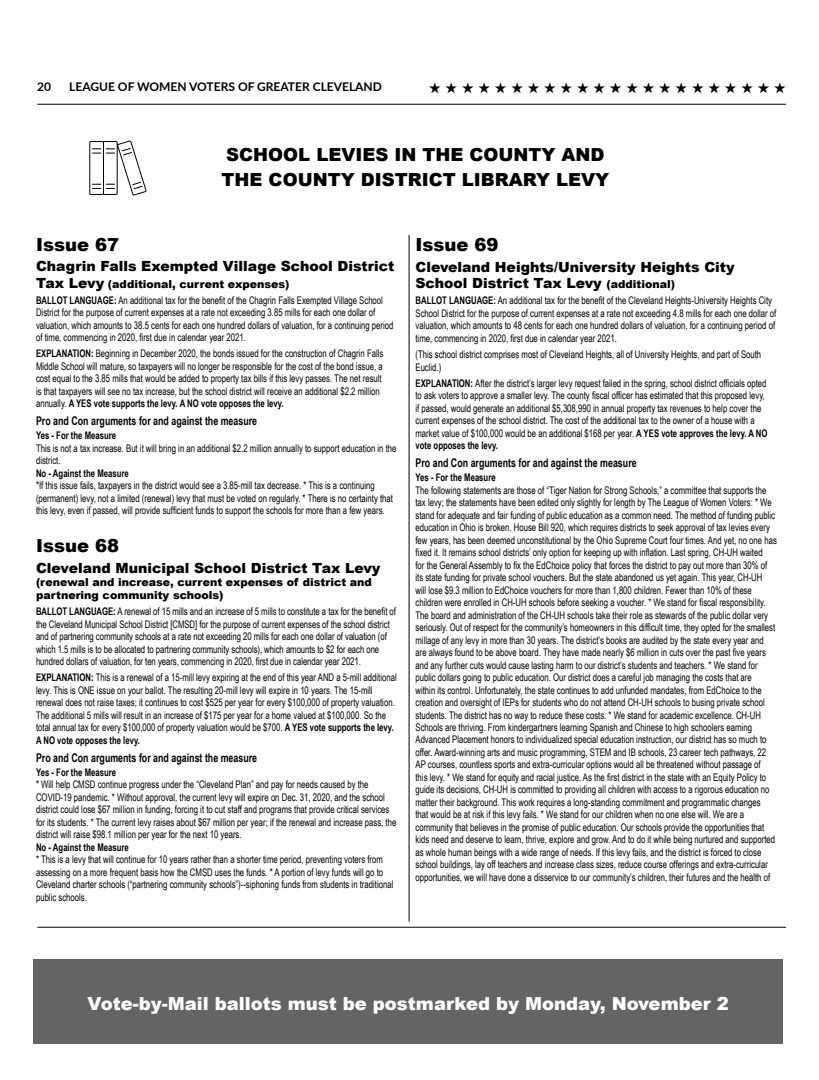
<style>
.page{position:relative;width:819px;height:1080px;background:#fff}
.page>*{position:absolute;margin:0;border:0;box-sizing:border-box;transform-origin:0 0}
.t1{font:900 18px/25.2px "Arial";color:#000}
.t2{font:900 18px "Arial";color:#fff}
.t3{font:15px "Zapf Dingbats ITC";color:#000}
.t4{font:900 14px/16.8px "Arial";color:#000}
.t5{font:700 12px "Arial Narrow";color:#000;scale:.9 1}
.t6{font:700 12px "Lato";color:#000}
.t7{font:900 11px/13.2px "Arial";color:#000}
.t8{font:10.5px/12.5px "Arial Narrow";color:#000;scale:.9 1}
.t9{font:700 10.5px "Arial Narrow";color:#000;scale:.9 1}
.s1{font-size:14px}
.s2{font-weight:700}
.s3{font-size:11px}
</style>
<div class="page">
<hr style="left:37px;top:104px;width:748px;height:1px;background:#000">
<hr style="left:37px;top:927px;width:748px;height:1px;background:#000">
<div style="left:33px;top:959px;width:749px;height:85px;background:#636466"></div>
<hr style="left:408px;top:235px;width:1px;height:687px;background:#000">
<svg style="left:89px;top:140px;width:57px;height:55px"></svg>
<p class="t6" style="left:37px;top:78px;width:15px">20</p>
<p class="t6" style="left:69px;top:78px;width:314px">LEAGUE OF WOMEN VOTERS OF GREATER CLEVELAND</p>
<h2 class="t3" style="left:428px;top:81px;width:358px">★ ★ ★ ★ ★ ★ ★ ★ ★ ★ ★ ★ ★ ★ ★ ★ ★ ★ ★ ★ ★ ★</h2>
<h1 class="t1" style="left:221px;top:141px;width:389px">SCHOOL LEVIES IN THE COUNTY AND<br>THE COUNTY DISTRICT LIBRARY LEVY</h1>
<h1 class="t1" style="left:36px;top:231px;width:85px">Issue 67</h1>
<h3 class="t4" style="left:36px;top:257px;width:359px">Chagrin Falls Exempted Village School District</h3>
<p class="t7" style="left:36px;top:277px;width:255px"><span class="s1">Tax Levy</span> (additional, current expenses)</p>
<p class="t8" style="left:36px;top:294px;width:398px"><span class="s2">BALLOT LANGUAGE:</span> An additional tax for the benefit of the Chagrin Falls Exempted Village School District for the purpose of current expenses at a rate not exceeding 3.85 mills for each one dollar of valuation, which amounts to 38.5 cents for each one hundred dollars of valuation, for a continuing period of time, commencing in 2020, first due in calendar year 2021.</p>
<p class="t8" style="left:36px;top:347px;width:387px"><span class="s2">EXPLANATION:</span> Beginning in December 2020, the bonds issued for the construction of Chagrin Falls Middle School will mature, so taxpayers will no longer be responsible for the cost of the bond issue, a cost equal to the 3.85 mills that would be added to property tax bills if this levy passes. The net result is that taxpayers will see no tax increase, but the school district will receive an additional $2.2 million annually. <span class="s2">A YES vote supports the levy. A NO vote opposes the levy.</span></p>
<p class="t5" style="left:36px;top:412px;width:247px">Pro and Con arguments for and against the measure</p>
<p class="t9" style="left:36px;top:428px;width:91px">Yes - For the Measure</p>
<p class="t8" style="left:36px;top:442px;width:402px">This is not a tax increase. But it will bring in an additional $2.2 million annually to support education in the district.</p>
<p class="t9" style="left:36px;top:465px;width:105px">No - Against the Measure</p>
<p class="t8" style="left:36px;top:479px;width:398px">*If this issue fails, taxpayers in the district would see a 3.85-mill tax decrease. * This is a continuing (permanent) levy, not a limited (renewal) levy that must be voted on regularly. * There is no certainty that this levy, even if passed, will provide sufficient funds to support the schools for more than a few years.</p>
<h1 class="t1" style="left:36px;top:533px;width:85px">Issue 68</h1>
<h3 class="t4" style="left:36px;top:559px;width:346px">Cleveland Municipal School District Tax Levy</h3>
<p class="t7" style="left:36px;top:575px;width:337px">(renewal and increase, current expenses of district and partnering community schools)</p>
<p class="t8" style="left:36px;top:605px;width:401px"><span class="s2">BALLOT LANGUAGE:</span> A renewal of 15 mills and an increase of 5 mills to constitute a tax for the benefit of the Cleveland Municipal School District [CMSD] for the purpose of current expenses of the school district and of partnering community schools at a rate not exceeding 20 mills for each one dollar of valuation (of which 1.5 mills is to be allocated to partnering community schools), which amounts to $2 for each one hundred dollars of valuation, for ten years, commencing in 2020, first due in calendar year 2021.</p>
<p class="t8" style="left:36px;top:671px;width:402px"><span class="s2">EXPLANATION:</span> This is a renewal of a 15-mill levy expiring at the end of this year AND a 5-mill additional levy. This is ONE issue on your ballot. The resulting 20-mill levy will expire in 10 years. The 15-mill renewal does not raise taxes; it continues to cost $525 per year for every $100,000 of property valuation.<br>The additional 5 mills will result in an increase of $175 per year for a home valued at $100,000. So the total annual tax for every $100,000 of property valuation would be $700. <span class="s2">A YES vote supports the levy.<br>A NO vote opposes the levy.</span></p>
<p class="t5" style="left:36px;top:748px;width:247px">Pro and Con arguments for and against the measure</p>
<p class="t9" style="left:36px;top:764px;width:91px">Yes - For the Measure</p>
<p class="t8" style="left:36px;top:778px;width:401px">* Will help CMSD continue progress under the “Cleveland Plan” and pay for needs caused by the COVID-19 pandemic. * Without approval, the current levy will expire on Dec. 31, 2020, and the school district could lose $67 million in funding, forcing it to cut staff and programs that provide critical services for its students. * The current levy raises about $67 million per year; if the renewal and increase pass, the district will raise $98.1 million per year for the next 10 years.</p>
<p class="t9" style="left:36px;top:839px;width:105px">No - Against the Measure</p>
<p class="t8" style="left:36px;top:853px;width:398px">* This is a levy that will continue for 10 years rather than a shorter time period, preventing voters from assessing on a more frequent basis how the CMSD uses the funds. * A portion of levy funds will go to Cleveland charter schools (“partnering community schools”)--siphoning funds from students in traditional public schools.</p>
<h1 class="t1" style="left:415px;top:232px;width:85px">Issue 69</h1>
<h3 class="t4" style="left:415px;top:258px;width:320px">Cleveland Heights/University Heights City<br>School District Tax Levy <span class="s3">(additional)</span></h3>
<p class="t8" style="left:415px;top:294px;width:402px"><span class="s2">BALLOT LANGUAGE:</span> An additional tax for the benefit of the Cleveland Heights-University Heights City School District for the purpose of current expenses at a rate not exceeding 4.8 mills for each one dollar of valuation, which amounts to 48 cents for each one hundred dollars of valuation, for a continuing period of time, commencing in 2020, first due in calendar year 2021.</p>
<p class="t8" style="left:415px;top:348px;width:385px">(This school district comprises most of Cleveland Heights, all of University Heights, and part of South<br>Euclid.)</p>
<p class="t8" style="left:415px;top:376px;width:392px"><span class="s2">EXPLANATION:</span> After the district’s larger levy request failed in the spring, school district officials opted to ask voters to approve a smaller levy. The county fiscal officer has estimated that this proposed levy, if passed, would generate an additional $5,308,990 in annual property tax revenues to help cover the current expenses of the school district. The cost of the additional tax to the owner of a house with a market value of $100,000 would be an additional $168 per year. <span class="s2">A YES vote approves the levy. A NO vote opposes the levy.</span></p>
<p class="t5" style="left:415px;top:454px;width:247px">Pro and Con arguments for and against the measure</p>
<p class="t9" style="left:415px;top:469px;width:91px">Yes - For the Measure</p>
<p class="t8" style="left:415px;top:483px;width:403px">The following statements are those of “Tiger Nation for Strong Schools,” a committee that supports the tax levy; the statements have been edited only slightly for length by The League of Women Voters: * We stand for adequate and fair funding of public education as a common need. The method of funding public education in Ohio is broken. House Bill 920, which requires districts to seek approval of tax levies every few years, has been deemed unconstitutional by the Ohio Supreme Court four times. And yet, no one has fixed it. It remains school districts’ only option for keeping up with inflation. Last spring, CH-UH waited<br>for the General Assembly to fix the EdChoice policy that forces the district to pay out more than 30% of its state funding for private school vouchers. But the state abandoned us yet again. This year, CH-UH<br>will lose $9.3 million to EdChoice vouchers for more than 1,800 children. Fewer than 10% of these children were enrolled in CH-UH schools before seeking a voucher. * We stand for fiscal responsibility.<br>The board and administration of the CH-UH schools take their role as stewards of the public dollar very seriously. Out of respect for the community’s homeowners in this difficult time, they opted for the smallest millage of any levy in more than 30 years. The district’s books are audited by the state every year and are always found to be above board. They have made nearly $6 million in cuts over the past five years and any further cuts would cause lasting harm to our district’s students and teachers. * We stand for public dollars going to public education. Our district does a careful job managing the costs that are<br>within its control. Unfortunately, the state continues to add unfunded mandates, from EdChoice to the creation and oversight of IEPs for students who do not attend CH-UH schools to busing private school students. The district has no way to reduce these costs. * We stand for academic excellence. CH-UH Schools are thriving. From kindergartners learning Spanish and Chinese to high schoolers earning Advanced Placement honors to individualized special education instruction, our district has so much to offer. Award-winning arts and music programming, STEM and IB schools, 23 career tech pathways, 22<br>AP courses, countless sports and extra-curricular options would all be threatened without passage of<br>this levy. * We stand for equity and racial justice. As the first district in the state with an Equity Policy to guide its decisions, CH-UH is committed to providing all children with access to a rigorous education no matter their background. This work requires a long-standing commitment and programmatic changes<br>that would be at risk if this levy fails. * We stand for our children when no one else will. We are a community that believes in the promise of public education. Our schools provide the opportunities that kids need and deserve to learn, thrive, explore and grow. And to do it while being nurtured and supported as whole human beings with a wide range of needs. If this levy fails, and the district is forced to close school buildings, lay off teachers and increase class sizes, reduce course offerings and extra-curricular opportunities, we will have done a disservice to our community’s children, their futures and the health of</p>
<h1 class="t2" style="left:87px;top:990px;width:642px">Vote-by-Mail ballots must be postmarked by Monday, November 2</h1>
</div>
